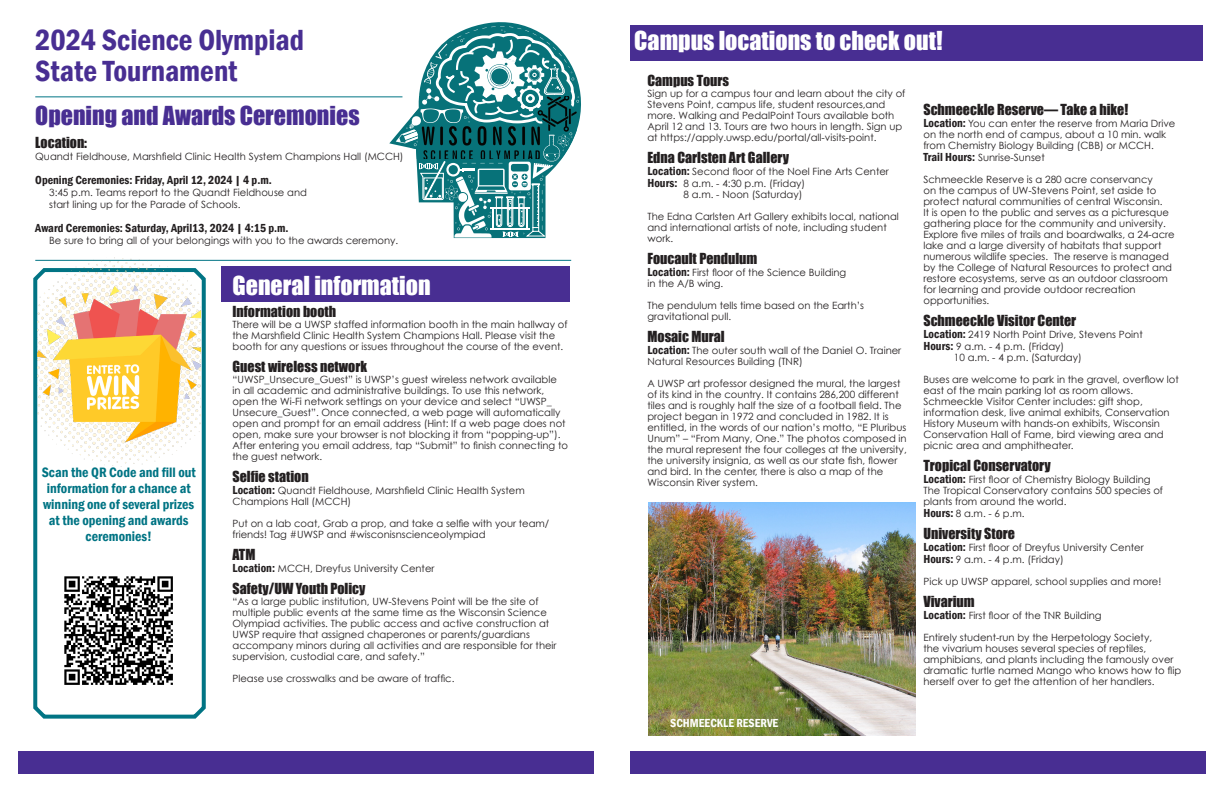
<style>
.page{position:relative;width:1224px;height:792px;background:#fff}
.page>*{position:absolute;margin:0;border:0;box-sizing:border-box;transform-origin:0 0}
.t1{font:600 condensed 30px/31px "Franklin Gothic";color:#482e92}
.t2{font:24px "Impact";color:#fff}
.t3{font:24px "Impact";color:#482e92}
.t4{font:14px "Impact";color:#231f20}
.t5{font:600 condensed 14px/16px "Franklin Gothic";color:#017484;text-align:center}
.t6{font:600 condensed 12px "Franklin Gothic";color:#231f20}
.t7{font:600 condensed 12px "Franklin Gothic";color:#fff}
.t8{font:10px/11px "Century Gothic";color:#231f20}
.s1{font-family:"Franklin Gothic";font-weight:600;font-stretch:condensed;font-size:12px}
</style>
<div class="page">
<div style="left:221px;top:266px;width:349px;height:36px;background:#482e92"></div>
<hr style="left:35px;top:260px;width:536px;height:1px;background:#017484">
<svg style="left:33px;top:272px;width:173px;height:447px"></svg>
<div style="left:630px;top:25px;width:573px;height:36px;background:#482e92"></div>
<div style="left:630px;top:751px;width:576px;height:23px;background:#482e92"></div>
<div style="left:18px;top:751px;width:576px;height:23px;background:#482e92"></div>
<img style="left:61px;top:573px;width:117px;height:117px">
<hr style="left:35px;top:96px;width:367px;height:1px;background:#017484">
<svg style="left:389px;top:22px;width:192px;height:216px"></svg>
<svg style="left:396px;top:26px;width:183px;height:211px"></svg>
<img style="left:649px;top:502px;width:266px;height:234px">
<img style="left:37px;top:258px;width:163px;height:209px">
<p class="t1" style="left:35px;top:24px;width:270px">2024 Science Olympiad<br>State Tournament</p>
<p class="t3" style="left:35px;top:97px;width:326px">Opening and Awards Ceremonies</p>
<p class="t4" style="left:35px;top:132px;width:53px">Location:</p>
<p class="t8" style="left:35px;top:151px;width:370px">Quandt Fieldhouse, Marshfield Clinic Health System Champions Hall (MCCH)</p>
<p class="t6" style="left:35px;top:172px;width:238px">Opening Ceremonies: Friday, April 12, 2024 | 4 p.m.</p>
<p class="t8" style="left:49px;top:187px;width:259px">3:45 p.m. Teams report to the Quandt Fieldhouse and</p>
<p class="t8" style="left:49px;top:199px;width:193px">start lining up for the Parade of Schools.</p>
<p class="t6" style="left:35px;top:220px;width:255px">Award Ceremonies: Saturday, April13, 2024 | 4:15 p.m.</p>
<p class="t8" style="left:49px;top:235px;width:351px">Be sure to bring all of your belongings with you to the awards ceremony.</p>
<p class="t2" style="left:233px;top:267px;width:200px">General information</p>
<p class="t4" style="left:233px;top:301px;width:105px">Information booth</p>
<p class="t8" style="left:233px;top:319px;width:337px">There will be a UWSP staffed information booth in the main hallway of the Marshfield Clinic Health System Champions Hall. Please visit the booth for any questions or issues throughout the course of the event.</p>
<p class="t4" style="left:233px;top:356px;width:136px">Guest wireless network</p>
<p class="t8" style="left:233px;top:374px;width:337px">“UWSP_Unsecure_Guest” is UWSP’s guest wireless network available<br>in all academic and administrative buildings. To use this network, open the Wi-Fi network settings on your device and select “UWSP_ Unsecure_Guest”. Once connected, a web page will automatically open and prompt for an email address (Hint: If a web page does not open, make sure your browser is not blocking it from “popping-up”).<br>After entering you email address, tap “Submit” to finish connecting to the guest network.</p>
<p class="t4" style="left:233px;top:466px;width:78px">Selfie station</p>
<p class="t8" style="left:233px;top:485px;width:294px"><span class="s1">Location:</span> Quandt Fieldhouse, Marshfield Clinic Health System<br>Champions Hall (MCCH)</p>
<p class="t8" style="left:233px;top:518px;width:318px">Put on a lab coat, Grab a prop, and take a selfie with your team/ friends! Tag #UWSP and #wisconisnscienceolympiad</p>
<p class="t4" style="left:233px;top:544px;width:24px">ATM</p>
<p class="t8" style="left:233px;top:563px;width:203px"><span class="s1">Location:</span> MCCH, Dreyfus University Center</p>
<p class="t4" style="left:233px;top:578px;width:134px">Safety/UW Youth Policy</p>
<p class="t8" style="left:233px;top:596px;width:307px">“As a large public institution, UW-Stevens Point will be the site of</p>
<p class="t8" style="left:233px;top:607px;width:316px">multiple public events at the same time as the Wisconsin Science</p>
<p class="t8" style="left:233px;top:618px;width:318px">Olympiad activities. The public access and active construction at</p>
<p class="t8" style="left:233px;top:629px;width:299px">UWSP require that assigned chaperones or parents/guardians</p>
<p class="t8" style="left:233px;top:640px;width:326px">accompany minors during all activities and are responsible for their</p>
<p class="t8" style="left:233px;top:651px;width:194px">supervision, custodial care, and safety.”</p>
<p class="t8" style="left:233px;top:673px;width:223px">Please use crosswalks and be aware of traffic.</p>
<p class="t5" style="left:42px;top:464px;width:156px">Scan the QR Code and fill out information for a chance at winning one of several prizes at the opening and awards ceremonies!</p>
<p class="t2" style="left:634px;top:22px;width:310px">Campus locations to check out!</p>
<p class="t4" style="left:647px;top:70px;width:83px">Campus Tours</p>
<p class="t8" style="left:647px;top:88px;width:259px">Sign up for a campus tour and learn about the city of</p>
<p class="t8" style="left:647px;top:99px;width:239px">Stevens Point, campus life, student resources,and</p>
<p class="t8" style="left:647px;top:110px;width:248px">more. Walking and PedalPoint Tours available both</p>
<p class="t8" style="left:647px;top:121px;width:256px">April 12 and 13. Tours are two hours in length. Sign up</p>
<p class="t8" style="left:647px;top:132px;width:231px">at https://apply.uwsp.edu/portal/all-visits-point.</p>
<p class="t4" style="left:647px;top:147px;width:143px">Edna Carlsten Art Gallery</p>
<p class="t8" style="left:647px;top:166px;width:243px"><span class="s1">Location:</span> Second floor of the Noel Fine Arts Center</p>
<p class="t8" style="left:647px;top:178px;width:159px"><span class="s1">Hours:</span> 8 a.m. - 4:30 p.m. (Friday)</p>
<p class="t8" style="left:683px;top:189px;width:120px">8 a.m. - Noon (Saturday)</p>
<p class="t8" style="left:647px;top:211px;width:253px">The Edna Carlsten Art Gallery exhibits local, national</p>
<p class="t8" style="left:647px;top:222px;width:241px">and international artists of note, including student</p>
<p class="t8" style="left:647px;top:233px;width:27px">work.</p>
<p class="t4" style="left:647px;top:248px;width:111px">Foucault Pendulum</p>
<p class="t8" style="left:647px;top:267px;width:200px"><span class="s1">Location:</span> First floor of the Science Building in the A/B wing.</p>
<p class="t8" style="left:647px;top:300px;width:218px">The pendulum tells time based on the Earth’s gravitational pull.</p>
<p class="t4" style="left:647px;top:326px;width:79px">Mosaic Mural</p>
<p class="t8" style="left:647px;top:345px;width:255px"><span class="s1">Location:</span> The outer south wall of the Daniel O. Trainer<br>Natural Resources Building (TNR)</p>
<p class="t8" style="left:647px;top:378px;width:261px">A UWSP art professor designed the mural, the largest of its kind in the country. It contains 286,200 different tiles and is roughly half the size of a football field. The project began in 1972 and concluded in 1982. It is entitled, in the words of our nation’s motto, “E Pluribus Unum” – “From Many, One.” The photos composed in the mural represent the four colleges at the university, the university insignia, as well as our state fish, flower and bird. In the center, there is also a map of the Wisconsin River system.</p>
<p class="t7" style="left:670px;top:715px;width:109px">SCHMEECKLE RESERVE</p>
<p class="t4" style="left:923px;top:99px;width:206px">Schmeeckle Reserve— Take a hike!</p>
<p class="t8" style="left:923px;top:118px;width:253px"><span class="s1">Location:</span> You can enter the reserve from Maria Drive on the north end of campus, about a 10 min. walk from Chemistry Biology Building (CBB) or MCCH.</p>
<p class="t8" style="left:923px;top:152px;width:123px"><span class="s1">Trail Hours:</span> Sunrise-Sunset</p>
<p class="t8" style="left:923px;top:174px;width:253px">Schmeeckle Reserve is a 280 acre conservancy<br>on the campus of UW-Stevens Point, set aside to protect natural communities of central Wisconsin.<br>It is open to the public and serves as a picturesque gathering place for the community and university.<br>Explore five miles of trails and boardwalks, a 24-acre lake and a large diversity of habitats that support numerous wildlife species. The reserve is managed by the College of Natural Resources to protect and restore ecosystems, serve as an outdoor classroom for learning and provide outdoor recreation opportunities.</p>
<p class="t4" style="left:923px;top:310px;width:154px">Schmeeckle Visitor Center</p>
<p class="t8" style="left:923px;top:329px;width:221px"><span class="s1">Location:</span> 2419 North Point Drive, Stevens Point</p>
<p class="t8" style="left:923px;top:341px;width:142px"><span class="s1">Hours:</span> 9 a.m. - 4 p.m. (Friday)</p>
<p class="t8" style="left:954px;top:352px;width:129px">10 a.m. - 4 p.m. (Saturday)</p>
<p class="t8" style="left:923px;top:374px;width:257px">Buses are welcome to park in the gravel, overflow lot east of the main parking lot as room allows.</p>
<p class="t8" style="left:923px;top:396px;width:248px">Schmeeckle Visitor Center includes: gift shop, information desk, live animal exhibits, Conservation History Museum with hands-on exhibits, Wisconsin Conservation Hall of Fame, bird viewing area and picnic area and amphitheater.</p>
<p class="t4" style="left:923px;top:455px;width:129px">Tropical Conservatory</p>
<p class="t8" style="left:923px;top:474px;width:229px"><span class="s1">Location:</span> First floor of Chemistry Biology Building</p>
<p class="t8" style="left:923px;top:485px;width:241px">The Tropical Conservatory contains 500 species of plants from around the world.</p>
<p class="t8" style="left:923px;top:508px;width:103px"><span class="s1">Hours:</span> 8 a.m. - 6 p.m.</p>
<p class="t4" style="left:923px;top:523px;width:93px">University Store</p>
<p class="t8" style="left:923px;top:542px;width:222px"><span class="s1">Location:</span> First floor of Dreyfus University Center</p>
<p class="t8" style="left:923px;top:554px;width:142px"><span class="s1">Hours:</span> 9 a.m. - 4 p.m. (Friday)</p>
<p class="t8" style="left:923px;top:576px;width:239px">Pick up UWSP apparel, school supplies and more!</p>
<p class="t4" style="left:923px;top:591px;width:53px">Vivarium</p>
<p class="t8" style="left:923px;top:610px;width:180px"><span class="s1">Location:</span> First floor of the TNR Building</p>
<p class="t8" style="left:923px;top:632px;width:259px">Entirely student-run by the Herpetology Society,<br>the vivarium houses several species of reptiles, amphibians, and plants including the famously over dramatic turtle named Mango who knows how to flip herself over to get the attention of her handlers.</p>
</div>
